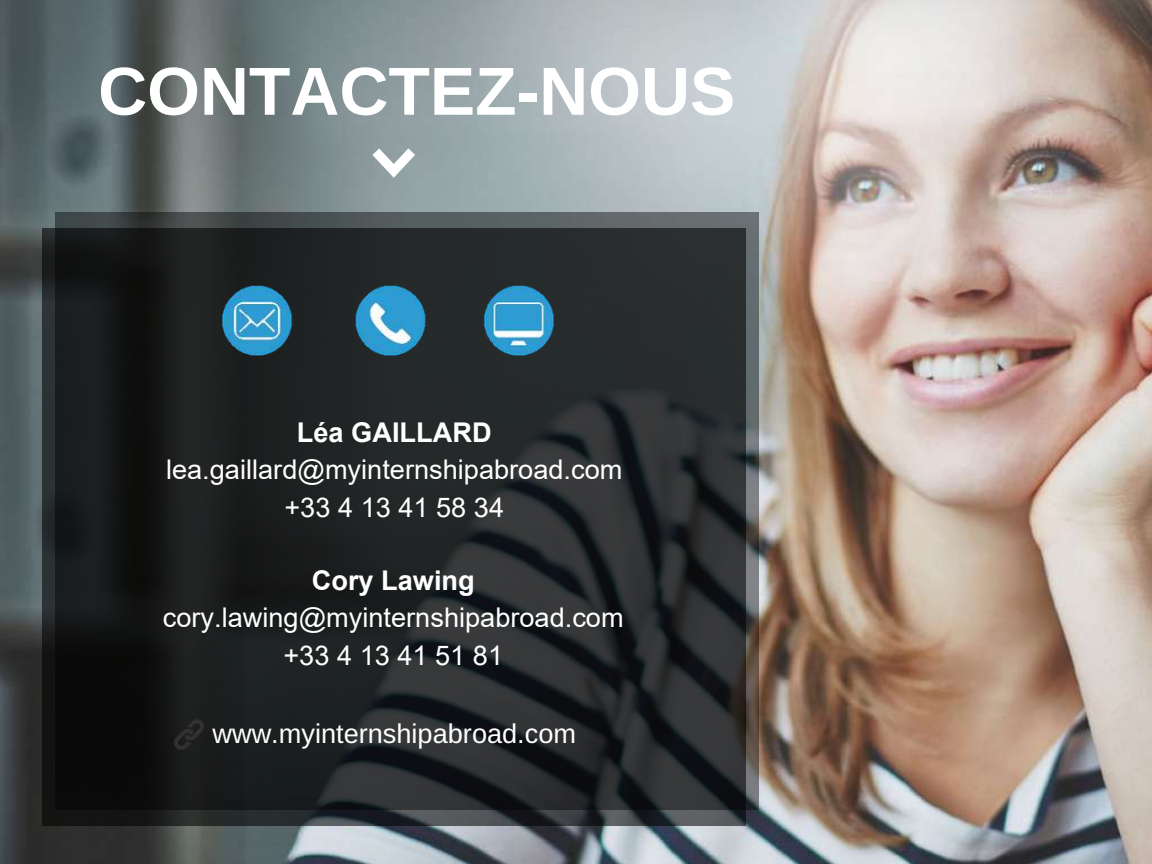
<style>
.page{position:relative;width:1152px;height:864px;background:#fff}
.page>*{position:absolute;margin:0;border:0;box-sizing:border-box;transform-origin:0 0}
.t1{font:700 67.95px "Arimo";color:#fff}
.t2{font:27.15px/37.2px "Arial";color:#fff;text-align:center}
.t3{font:27.15px "Arimo";color:#fff}
.t4{font:700 27.15px "Arial";color:#fff}
</style>
<div class="page">
<img style="left:0;top:0;width:1152px;height:864px">
<svg style="left:55px;top:213px;width:703px;height:597px;background:#585d5d"></svg>
<svg style="left:43px;top:228px;width:703px;height:598px;background:#202324"></svg>
<img style="left:172px;top:718px;width:34px;height:34px">
<svg style="left:372px;top:149px;width:43px;height:29px"></svg>
<img style="left:206px;top:264px;width:359px;height:121px">
<h1 class="t1" style="left:98px;top:53px;width:639px">CONTACTEZ-NOUS</h1>
<p class="t4" style="left:297px;top:414px;width:196px">Léa GAILLARD</p>
<p class="t2" style="left:166px;top:451px;width:458px">lea.gaillard@myinternshipabroad.com +33 4 13 41 58 34</p>
<p class="t4" style="left:312px;top:562px;width:165px">Cory Lawing</p>
<p class="t2" style="left:163px;top:599px;width:462px">cory.lawing@myinternshipabroad.com +33 4 13 41 51 81</p>
<p class="t3" style="left:213px;top:718px;width:365px">www.myinternshipabroad.com</p>
</div>
